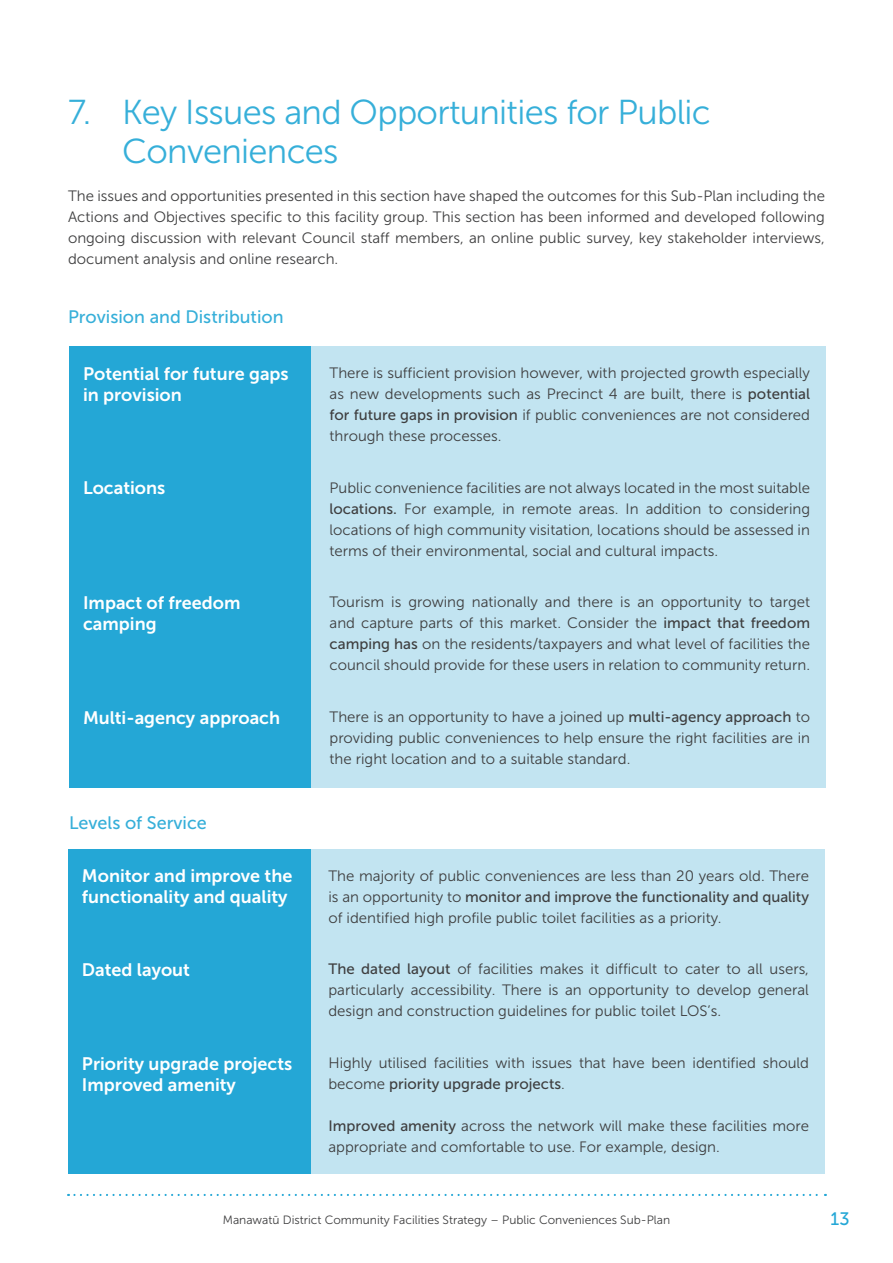
<style>
.page{position:relative;width:893px;height:1263px;background:#fff}
.page>*{position:absolute;margin:0;border:0;box-sizing:border-box;transform-origin:0 0}
.Subheading{font:34.5px/39px "Museo Sans 300";letter-spacing:-.02em;color:#36afd9}
.Table_Heading_REG{font:18px/21px "Museo Sans 700";color:#fff}
.Sub_Sub_Heading{font:18px "Museo Sans 500";color:#36afd9}
.t1{font:18px "Museo Sans 500";color:#24a7d6}
.Body_Copy{font:15px/21px "Museo Sans 300";color:#3e3e3f;text-align:justify}
.t2{font:12px "Museo Sans 300";color:#3e3e3f}
.s1{font-family:"Museo Sans 500"}
</style>
<div class="page">
<svg style="left:68px;top:1194px;width:758px;height:2px"></svg>
<div style="left:69px;top:346px;width:242px;height:442px;background:#24a7d6"></div>
<div style="left:311px;top:346px;width:515px;height:442px;background:#c2e4f1"></div>
<div style="left:310px;top:849px;width:515px;height:325px;background:#c2e4f1"></div>
<div style="left:68px;top:849px;width:242px;height:325px;background:#24a7d6"></div>
<p class="Subheading" style="left:122px;top:93px;width:590px;text-indent:-54px">7. Key Issues and Opportunities for Public<br>Conveniences</p>
<p class="Body_Copy" style="left:68px;top:185px;width:758px">The issues and opportunities presented in this section have shaped the outcomes for this Sub-Plan including the Actions and Objectives specific to this facility group. This section has been informed and developed following ongoing discussion with relevant Council staff members, an online public survey, key stakeholder interviews, document analysis and online research.</p>
<p class="Sub_Sub_Heading" style="left:68px;top:307px;width:217px">Provision and Distribution</p>
<p class="Table_Heading_REG" style="left:83px;top:363px;width:207px">Potential for future gaps in provision</p>
<p class="Body_Copy" style="left:330px;top:362px;width:482px">There is sufficient provision however, with projected growth especially as new developments such as Precinct 4 are built, there is <span class="s1">potential for future gaps in provision</span> if public conveniences are not considered through these processes.</p>
<p class="Table_Heading_REG" style="left:83px;top:478px;width:84px">Locations</p>
<p class="Body_Copy" style="left:330px;top:477px;width:482px">Public convenience facilities are not always located in the most suitable <span class="s1">locations.</span> For example, in remote areas. In addition to considering locations of high community visitation, locations should be assessed in terms of their environmental, social and cultural impacts.</p>
<p class="Table_Heading_REG" style="left:83px;top:592px;width:159px">Impact of freedom camping</p>
<p class="Body_Copy" style="left:330px;top:592px;width:482px">Tourism is growing nationally and there is an opportunity to target and capture parts of this market. Consider the <span class="s1">impact that freedom camping has</span> on the residents/taxpayers and what level of facilities the council should provide for these users in relation to community return.</p>
<p class="Table_Heading_REG" style="left:83px;top:707px;width:199px">Multi-agency approach</p>
<p class="Body_Copy" style="left:330px;top:707px;width:482px">There is an opportunity to have a joined up <span class="s1">multi-agency approach</span> to providing public conveniences to help ensure the right facilities are in the right location and to a suitable standard.</p>
<p class="Sub_Sub_Heading" style="left:69px;top:813px;width:139px">Levels of Service</p>
<p class="Table_Heading_REG" style="left:82px;top:865px;width:212px">Monitor and improve the functionality and quality</p>
<p class="Body_Copy" style="left:328px;top:865px;width:482px">The majority of public conveniences are less than 20 years old. There is an opportunity to <span class="s1">monitor and improve the functionality and quality </span>of identified high profile public toilet facilities as a priority.</p>
<p class="Table_Heading_REG" style="left:82px;top:959px;width:110px">Dated layout</p>
<p class="Body_Copy" style="left:328px;top:959px;width:482px"><span class="s1">The dated layout</span> of facilities makes it difficult to cater to all users, particularly accessibility. There is an opportunity to develop general design and construction guidelines for public toilet LOS’s.</p>
<p class="Table_Heading_REG" style="left:82px;top:1053px;width:212px">Priority upgrade projects<br>Improved amenity</p>
<p class="Body_Copy" style="left:328px;top:1052px;width:482px">Highly utilised facilities with issues that have been identified should become <span class="s1">priority upgrade projects</span>.</p>
<p class="Body_Copy" style="left:328px;top:1116px;width:482px"><span class="s1">Improved amenity</span> across the network will make these facilities more appropriate and comfortable to use. For example, design.</p>
<p class="t2" style="left:223px;top:1213px;width:449px">Manawatū District Community Facilities Strategy – Public Conveniences Sub-Plan</p>
<p class="t1" style="left:831px;top:1209px;width:21px">13</p>
</div>
